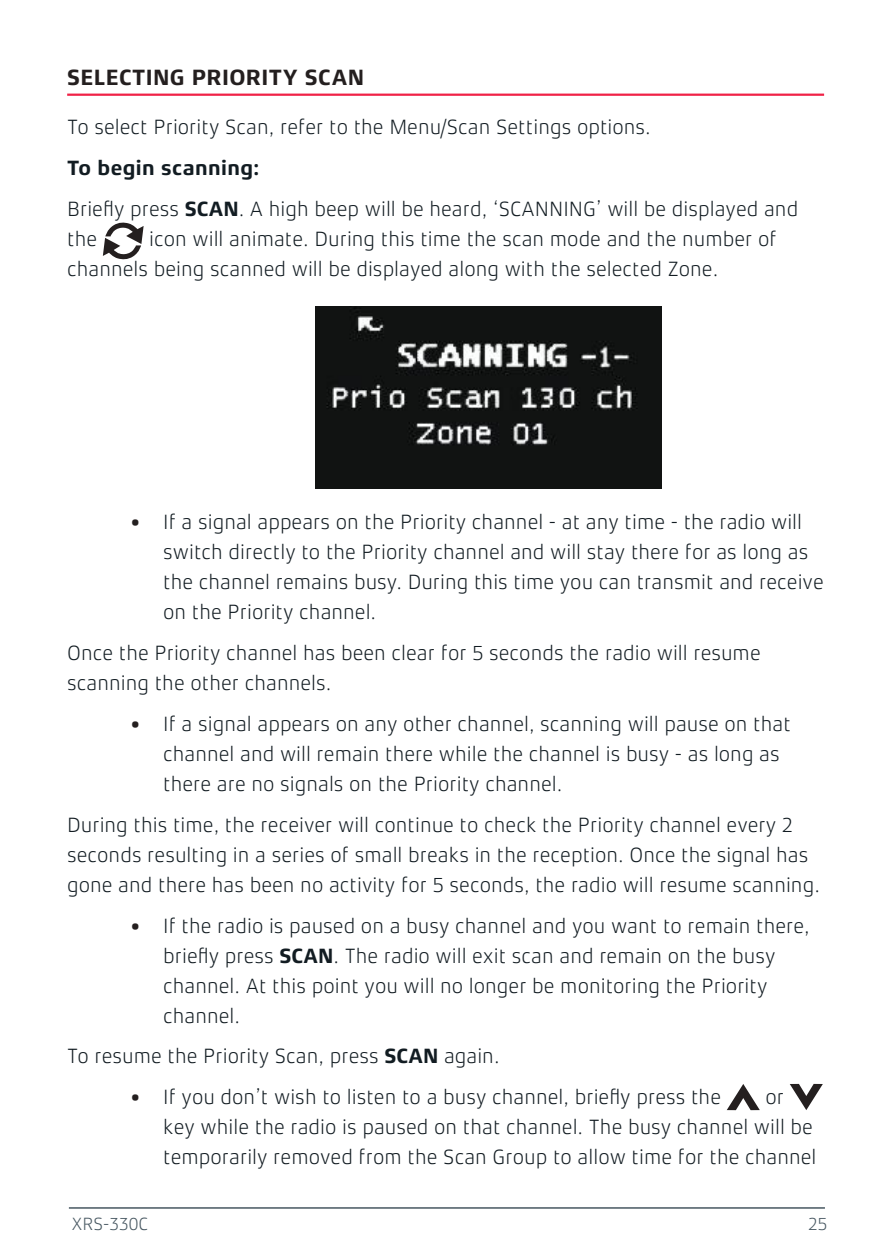
<style>
.page{position:relative;width:893px;height:1259px;background:#fff}
.page>*{position:absolute;margin:0;border:0;box-sizing:border-box;transform-origin:0 0}
.t1{font:700 22.5px "Xenois Sans Pro";letter-spacing:.015em;color:#241f1f}
.t2{font:300 21px/30px "Xenois Sans Pro";color:#121c22}
.t3{font:300 18px "Xenois Sans Pro";color:#475761}
.s1{font-weight:700}
.s2{color:#241f1f}
</style>
<div class="page">
<hr style="left:69px;top:1207px;width:756px;height:1px;background:#475761">
<hr style="left:67px;top:94px;width:757px;height:2px;background:#f02247">
<svg style="left:103px;top:222px;width:41px;height:38px"></svg>
<img style="left:315px;top:307px;width:346px;height:181px">
<svg style="left:727px;top:1084px;width:33px;height:26px"></svg>
<svg style="left:790px;top:1084px;width:33px;height:26px"></svg>
<p class="t1" style="left:67px;top:65px;width:299px">SELECTING PRIORITY SCAN</p>
<p class="t2" style="left:67px;top:112px;width:585px">To select Priority Scan, refer to the Menu/Scan Settings options.</p>
<p class="t2" style="left:67px;top:148px;width:733px;line-height:40.8px"><span class="s1">To begin scanning:<br></span>Briefly press <span class="s1">SCAN</span>. A high beep will be heard, ‘SCANNING’ will be displayed and</p>
<p class="t2" style="left:67px;top:224px;width:32px">the</p>
<p class="t2" style="left:67px;top:224px;width:711px;text-indent:82px">icon will animate. During this time the scan mode and the number of channels being scanned will be displayed along with the selected Zone.</p>
<p class="t2" style="left:163px;top:507px;width:662px;text-indent:-33px"><span class="s2">•</span> If a signal appears on the Priority channel - at any time - the radio will switch directly to the Priority channel and will stay there for as long as the channel remains busy. During this time you can transmit and receive on the Priority channel.</p>
<p class="t2" style="left:67px;top:638px;width:695px">Once the Priority channel has been clear for 5 seconds the radio will resume scanning the other channels.</p>
<p class="t2" style="left:163px;top:708px;width:629px;text-indent:-33px"><span class="s2">•</span> If a signal appears on any other channel, scanning will pause on that channel and will remain there while the channel is busy - as long as there are no signals on the Priority channel.</p>
<p class="t2" style="left:67px;top:809px;width:754px">During this time, the receiver will continue to check the Priority channel every 2 seconds resulting in a series of small breaks in the reception. Once the signal has gone and there has been no activity for 5 seconds, the radio will resume scanning.</p>
<p class="t2" style="left:163px;top:910px;width:648px;text-indent:-33px"><span class="s2">•</span> If the radio is paused on a busy channel and you want to remain there, briefly press <span class="s1">SCAN</span>. The radio will exit scan and remain on the busy channel. At this point you will no longer be monitoring the Priority channel.</p>
<p class="t2" style="left:67px;top:1041px;width:434px">To resume the Priority Scan, press <span class="s1">SCAN</span> again.</p>
<p class="t2" style="left:130px;top:1082px;width:592px"><span class="s2">•</span> If you don’t wish to listen to a busy channel, briefly press the</p>
<p class="t2" style="left:163px;top:1082px;width:655px;text-indent:602px">or key while the radio is paused on that channel. The busy channel will be temporarily removed from the Scan Group to allow time for the channel</p>
<p class="t3" style="left:71px;top:1213px;width:78px">XRS-330C</p>
<p class="t3" style="left:808px;top:1213px;width:21px">25</p>
</div>
